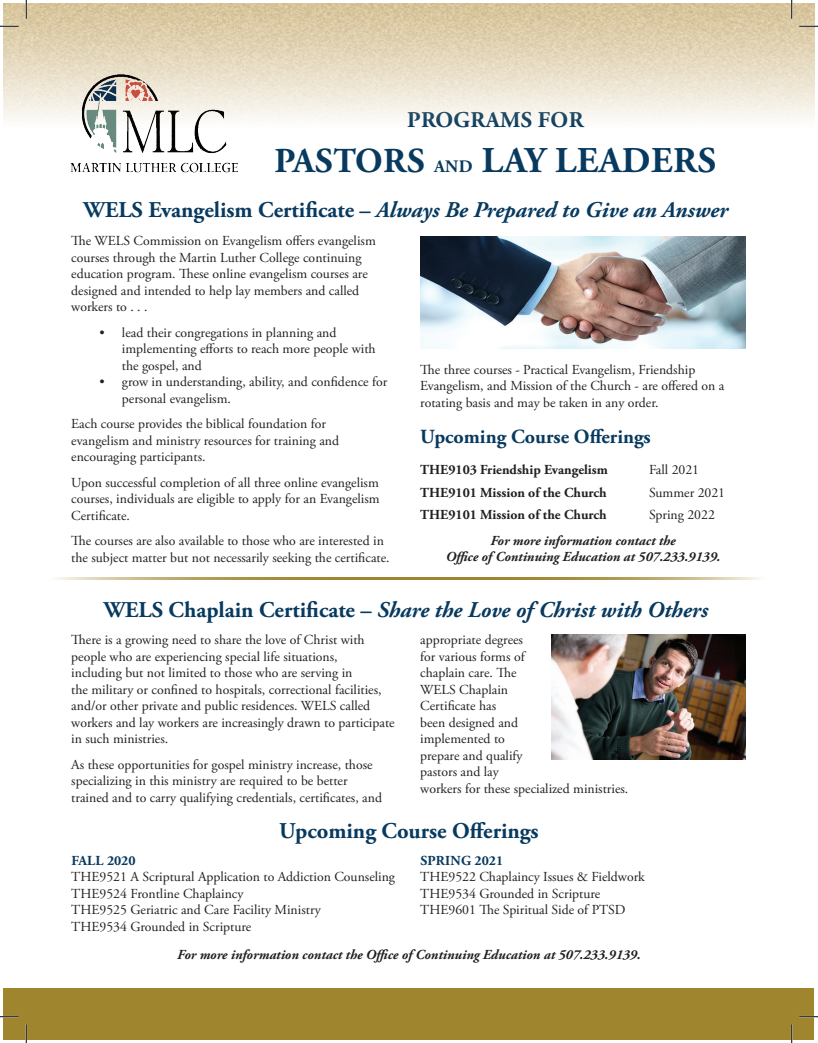
<style>
.page{position:relative;width:818px;height:1043px;background:#fff}
.page>*{position:absolute;margin:0;border:0;box-sizing:border-box;transform-origin:0 0}
.t1{font:700 36.25px "Adobe Garamond Pro";letter-spacing:.015em;color:#083a5f}
.t2{font:italic 700 22.5px "Adobe Garamond Pro";color:#083a5f}
.t3{font:700 22.5px "Adobe Garamond Pro";color:#083a5f}
.t4{font:700 20px "Adobe Garamond Pro";color:#083a5f}
.t5{font:13.75px/16.5px "Adobe Garamond Pro";color:#231f20}
.t6{font:italic 700 13.75px/16.5px "Adobe Garamond Pro";color:#231f20;text-align:center}
.t7{font:700 13.75px "Adobe Garamond Pro";color:#231f20}
.t8{font:700 13.75px "Adobe Garamond Pro";letter-spacing:.005em;color:#083a5f}
.s1{font-size:35px}
.s2{font-size:17.5px}
.s3{font-style:normal}
</style>
<div class="page">
<img style="left:551px;top:634px;width:194px;height:125px">
<img style="left:4px;top:4px;width:810px;height:116px">
<img style="left:55px;top:71px;width:185px;height:102px">
<div style="left:4px;top:988px;width:810px;height:51px;background:#a0852f"></div>
<hr style="left:47px;top:577px;width:724px;height:3px;background:#a0852f">
<img style="left:420px;top:236px;width:325px;height:113px">
<svg style="left:0;top:25px;width:19px;height:2px"></svg>
<svg style="left:799px;top:25px;width:19px;height:2px"></svg>
<svg style="left:0;top:1015px;width:19px;height:2px"></svg>
<svg style="left:799px;top:1016px;width:19px;height:1px"></svg>
<svg style="left:25px;top:0;width:2px;height:19px"></svg>
<svg style="left:25px;top:1024px;width:2px;height:18px"></svg>
<svg style="left:790px;top:0;width:2px;height:19px"></svg>
<svg style="left:790px;top:1024px;width:2px;height:18px"></svg>
<h2 class="t3" style="left:407px;top:107px;width:178px">PROGRAMS FOR</h2>
<h1 class="t1" style="left:274px;top:140px;width:443px"><span class="s1">PASTORS</span> <span class="s2">AND</span> LAY LEADERS</h1>
<h2 class="t2" style="left:83px;top:197px;width:646px"><span class="s3">WELS Evangelism Certificate –</span> Always Be Prepared to Give an Answer</h2>
<p class="t5" style="left:71px;top:233px;width:306px">The WELS Commission on Evangelism offers evangelism courses through the Martin Luther College continuing education program. These online evangelism courses are designed and intended to help lay members and called workers to . . .</p>
<p class="t5" style="left:122px;top:324px;width:255px;text-indent:-22px">• lead their congregations in planning and implementing efforts to reach more people with the gospel, and</p>
<p class="t5" style="left:122px;top:374px;width:267px;text-indent:-22px">• grow in understanding, ability, and confidence for personal evangelism.</p>
<p class="t5" style="left:71px;top:416px;width:269px">Each course provides the biblical foundation for evangelism and ministry resources for training and encouraging participants.</p>
<p class="t5" style="left:71px;top:474px;width:310px;text-align:justify">Upon successful completion of all three online evangelism courses, individuals are eligible to apply for an Evangelism Certificate.</p>
<p class="t5" style="left:71px;top:533px;width:320px">The courses are also available to those who are interested in the subject matter but not necessarily seeking the certificate.</p>
<p class="t5" style="left:420px;top:362px;width:305px">The three courses - Practical Evangelism, Friendship<br>Evangelism, and Mission of the Church - are offered on a rotating basis and may be taken in any order.</p>
<h3 class="t4" style="left:420px;top:425px;width:232px">Upcoming Course Offerings</h3>
<p class="t7" style="left:420px;top:462px;width:189px">THE9103 Friendship Evangelism</p>
<p class="t5" style="left:649px;top:462px;width:52px">Fall 2021</p>
<p class="t7" style="left:420px;top:484px;width:188px">THE9101 Mission of the Church</p>
<p class="t5" style="left:649px;top:485px;width:78px">Summer 2021</p>
<p class="t7" style="left:420px;top:507px;width:188px">THE9101 Mission of the Church</p>
<p class="t5" style="left:649px;top:507px;width:67px">Spring 2022</p>
<p class="t6" style="left:445px;top:532px;width:276px">For more information contact the<br>Office of Continuing Education at 507.233.9139.</p>
<h2 class="t2" style="left:104px;top:596px;width:605px"><span class="s3">WELS Chaplain Certificate –</span> Share the Love of Christ with Others</h2>
<p class="t5" style="left:420px;top:632px;width:210px">appropriate degrees<br>for various forms of<br>chaplain care. The<br>WELS Chaplain<br>Certificate has<br>been designed and<br>implemented to<br>prepare and qualify<br>pastors and lay<br>workers for these specialized ministries.</p>
<p class="t5" style="left:71px;top:632px;width:325px">There is a growing need to share the love of Christ with people who are experiencing special life situations,<br>including but not limited to those who are serving in<br>the military or confined to hospitals, correctional facilities, and/or other private and public residences. WELS called workers and lay workers are increasingly drawn to participate in such ministries.</p>
<p class="t5" style="left:71px;top:756px;width:312px">As these opportunities for gospel ministry increase, those specializing in this ministry are required to be better trained and to carry qualifying credentials, certificates, and</p>
<h2 class="t3" style="left:279px;top:818px;width:261px">Upcoming Course Offerings</h2>
<p class="t8" style="left:71px;top:852px;width:66px">FALL 2020</p>
<p class="t5" style="left:71px;top:869px;width:325px">THE9521 A Scriptural Application to Addiction Counseling THE9524 Frontline Chaplaincy<br>THE9525 Geriatric and Care Facility Ministry<br>THE9534 Grounded in Scripture</p>
<p class="t8" style="left:420px;top:852px;width:84px">SPRING 2021</p>
<p class="t5" style="left:420px;top:869px;width:226px">THE9522 Chaplaincy Issues &amp; Fieldwork<br>THE9534 Grounded in Scripture<br>THE9601 The Spiritual Side of PTSD</p>
<p class="t6" style="left:177px;top:946px;width:465px">For more information contact the Office of Continuing Education at 507.233.9139.</p>
</div>
